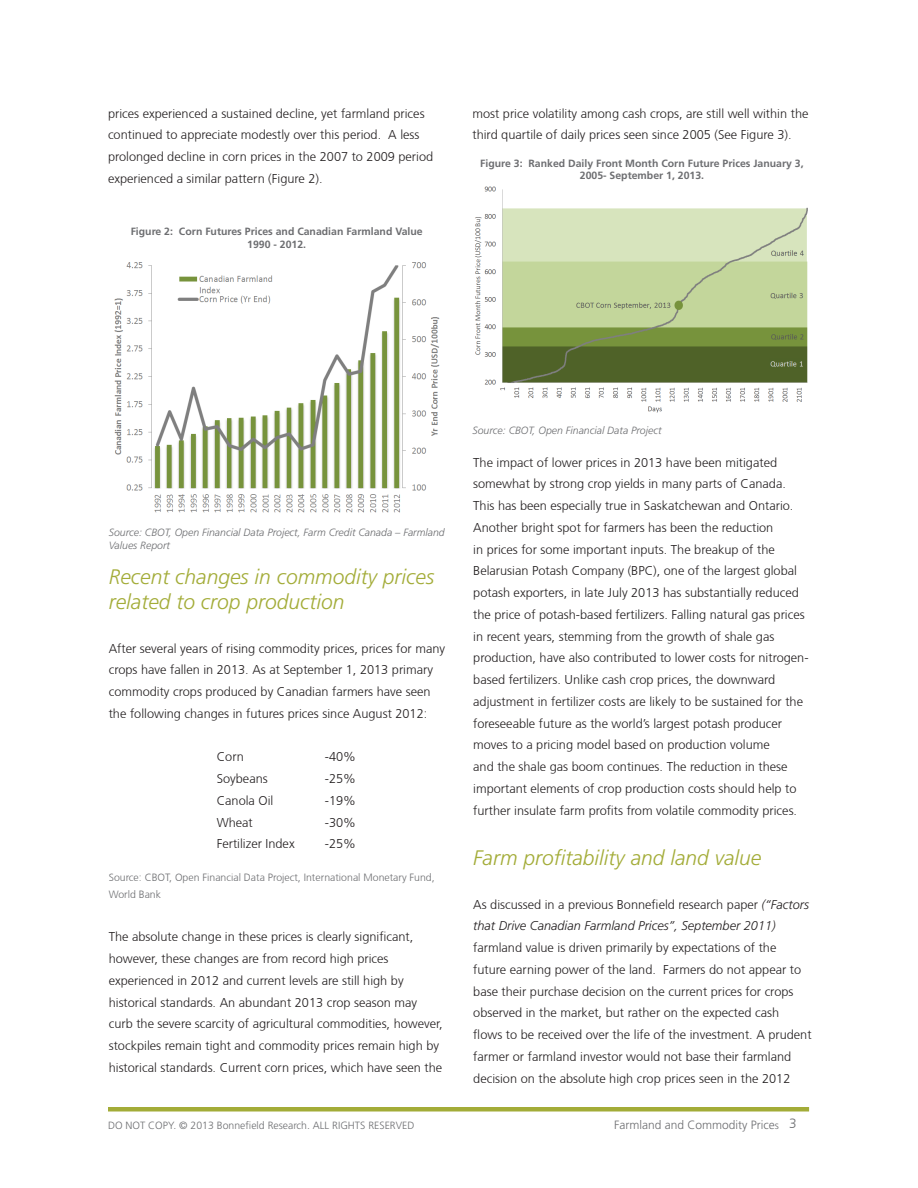
<style>
.page{position:relative;width:918px;height:1188px;background:#fff}
.page>*{position:absolute;margin:0;border:0;box-sizing:border-box;transform-origin:0 0}
.t1{font:italic 300 21px/25.2px "Frutiger LT Std";color:#a3ac38}
.t2{font:300 13.5px "Frutiger CE";color:#6d6e71}
.t3{font:300 12.75px/21.8px "Frutiger CE";color:#231f20}
.t4{font:italic 300 12.75px "Frutiger LT Std";color:#231f20}
.t5{font:300 12px "Frutiger LT Std";color:#6d6e71}
.t6{font:700 10.5px/12.6px "Frutiger LT Std";color:#6d6e71;text-align:center}
.t7{font:italic 300 10.5px/12.6px "Frutiger LT Std";color:#6d6e71}
.t8{font:300 10.5px/16.5px "Frutiger CE";color:#6d6e71}
.t9{font:300 10.5px "Frutiger LT Std";color:#6d6e71}
.s1{font-family:"Frutiger LT Std";font-style:italic}
.s2{font-size:10.5px}
</style>
<div class="page">
<div style="left:108px;top:1107px;width:701px;height:5px;background:#a3ac38"></div>
<img style="left:114px;top:262px;width:326px;height:251px">
<img style="left:474px;top:186px;width:334px;height:227px">
<p class="t3" style="left:108px;top:102px;width:327px">prices experienced a sustained decline, yet farmland prices continued to appreciate modestly over this period. A less prolonged decline in corn prices in the 2007 to 2009 period experienced a similar pattern (Figure 2).</p>
<p class="t6" style="left:131px;top:226px;width:294px">Figure 2: Corn Futures Prices and Canadian Farmland Value<br>1990 - 2012.</p>
<p class="t3" style="left:472px;top:102px;width:338px">most price volatility among cash crops, are still well within the third quartile of daily prices seen since 2005 (See Figure 3).</p>
<p class="t6" style="left:480px;top:157px;width:325px">Figure 3: Ranked Daily Front Month Corn Future Prices January 3,<br>2005- September 1, 2013.</p>
<p class="t7" style="left:109px;top:526px;width:338px">Source: CBOT, Open Financial Data Project, Farm Credit Canada – Farmland<br>Values Report</p>
<h1 class="t1" style="left:109px;top:564px;width:327px">Recent changes in commodity prices related to crop production</h1>
<p class="t3" style="left:109px;top:637px;width:338px">After several years of rising commodity prices, prices for many crops have fallen in 2013. As at September 1, 2013 primary commodity crops produced by Canadian farmers have seen the following changes in futures prices since August 2012:</p>
<p class="t3" style="left:217px;top:746px;width:29px">Corn</p>
<p class="t3" style="left:325px;top:746px;width:33px">-40%</p>
<p class="t3" style="left:217px;top:768px;width:53px">Soybeans</p>
<p class="t3" style="left:325px;top:768px;width:33px">-25%</p>
<p class="t3" style="left:217px;top:789px;width:58px">Canola Oil</p>
<p class="t3" style="left:325px;top:789px;width:33px">-19%</p>
<p class="t3" style="left:217px;top:811px;width:38px">Wheat</p>
<p class="t3" style="left:325px;top:811px;width:33px">-30%</p>
<p class="t3" style="left:217px;top:833px;width:79px">Fertilizer Index</p>
<p class="t3" style="left:325px;top:833px;width:33px">-25%</p>
<p class="t8" style="left:109px;top:869px;width:327px">Source: CBOT, Open Financial Data Project, International Monetary Fund,<br>World Bank</p>
<p class="t3" style="left:109px;top:926px;width:336px">The absolute change in these prices is clearly significant, however, these changes are from record high prices experienced in 2012 and current levels are still high by historical standards. An abundant 2013 crop season may curb the severe scarcity of agricultural commodities, however, stockpiles remain tight and commodity prices remain high by historical standards. Current corn prices, which have seen the</p>
<p class="t7" style="left:473px;top:425px;width:191px">Source: CBOT, Open Financial Data Project</p>
<p class="t3" style="left:473px;top:451px;width:337px">The impact of lower prices in 2013 have been mitigated somewhat by strong crop yields in many parts of Canada.<br>This has been especially true in Saskatchewan and Ontario.<br>Another bright spot for farmers has been the reduction<br>in prices for some important inputs. The breakup of the Belarusian Potash Company (BPC), one of the largest global potash exporters, in late July 2013 has substantially reduced the price of potash-based fertilizers. Falling natural gas prices in recent years, stemming from the growth of shale gas production, have also contributed to lower costs for nitrogen&shy;based fertilizers. Unlike cash crop prices, the downward adjustment in fertilizer costs are likely to be sustained for the foreseeable future as the world’s largest potash producer moves to a pricing model based on production volume<br>and the shale gas boom continues. The reduction in these important elements of crop production costs should help to further insulate farm profits from volatile commodity prices.</p>
<h1 class="t1" style="left:473px;top:846px;width:290px">Farm profitability and land value</h1>
<p class="t3" style="left:473px;top:893px;width:337px">As discussed in a previous Bonnefield research paper <span class="s1">(“Factors</span></p>
<p class="t4" style="left:473px;top:919px;width:304px">that Drive Canadian Farmland Prices”, September 2011)</p>
<p class="t3" style="left:473px;top:937px;width:340px">farmland value is driven primarily by expectations of the future earning power of the land. Farmers do not appear to base their purchase decision on the current prices for crops observed in the market, but rather on the expected cash<br>flows to be received over the life of the investment. A prudent farmer or farmland investor would not base their farmland decision on the absolute high crop prices seen in the 2012</p>
<p class="t9" style="left:108px;top:1120px;width:308px">DO NOT COPY. © 2013 Bonnefield Research. ALL RIGHTS RESERVED</p>
<p class="t5" style="left:614px;top:1118px;width:166px">Farmland and Commodity Price<span class="s2">s</span></p>
<p class="t2" style="left:789px;top:1115px;width:9px">3</p>
</div>
